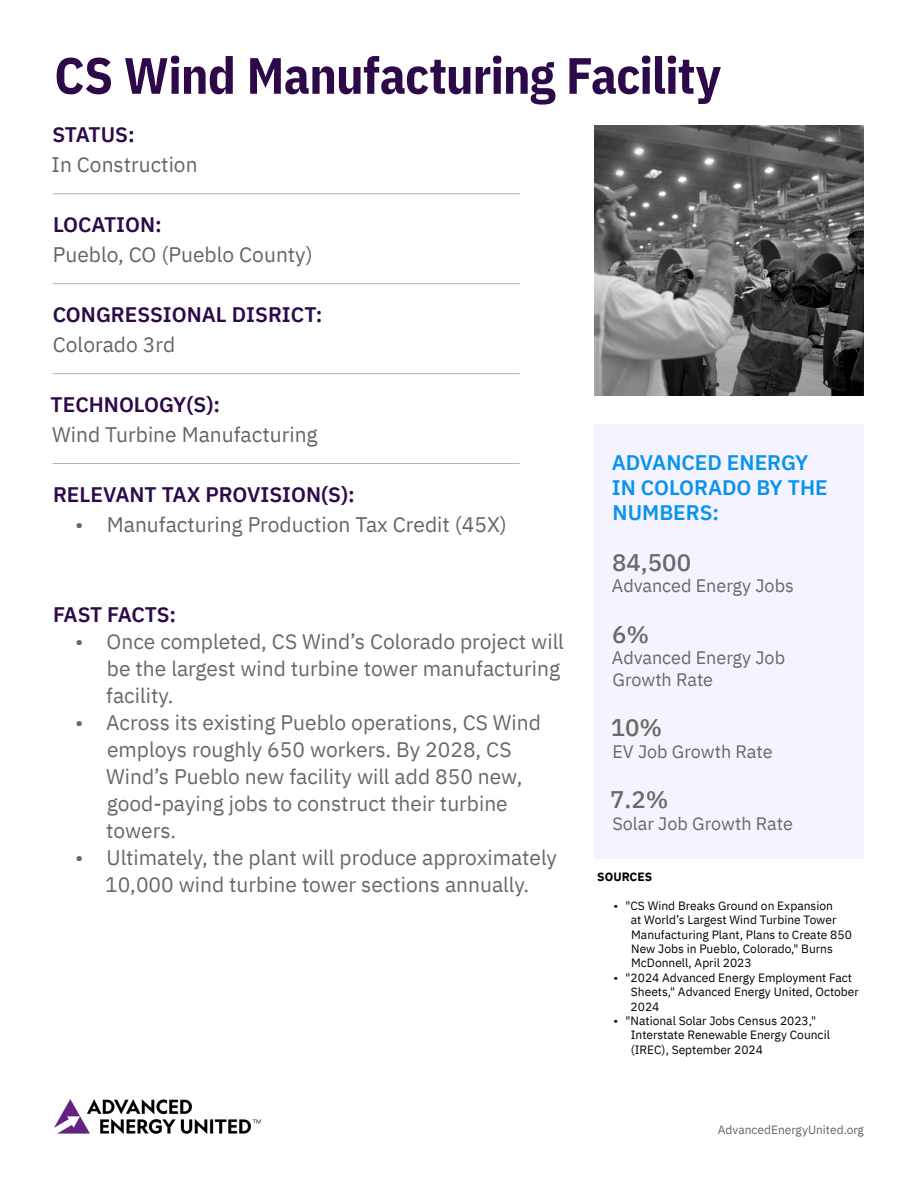
<style>
.page{position:relative;width:918px;height:1188px;background:#fff}
.page>*{position:absolute;margin:0;border:0;box-sizing:border-box;transform-origin:0 0}
.t1{font:700 51px "IBM Plex Sans Cond";letter-spacing:-.015em;color:#2e0949}
.Deck{font:500 24px "IBM Plex Sans";color:#686868}
.t2{font:21px/27px "IBM Plex Sans";color:#686868}
.Deck-2{font:21px "IBM Plex Sans";color:#666466}
.Deck-3{font:600 21px "IBM Plex Sans";color:#2e0949}
.Deck-4{font:600 21px/25.2px "IBM Plex Sans";color:#0893ed}
.Deck-5{font:600 21px "IBM Plex Sans";letter-spacing:-.02em;color:#2e0949}
.Deck-6{font:18px/21.6px "IBM Plex Sans";color:#686868}
.t3{font:12px/14.4px "IBM Plex Sans";color:#000}
.t4{font:12px "IBM Plex Sans";color:#666466}
.Deck-7{font:700 12px "IBM Plex Sans";color:#000}
</style>
<div class="page">
<img style="left:54px;top:1100px;width:207px;height:34px">
<img style="left:594px;top:125px;width:270px;height:270px">
<div style="left:594px;top:424px;width:270px;height:435px;background:#f4f3ff"></div>
<hr style="left:53px;top:463px;width:467px;height:1px;background:#b4b4b5">
<hr style="left:53px;top:373px;width:467px;height:1px;background:#b4b4b5">
<hr style="left:53px;top:283px;width:467px;height:1px;background:#b4b4b5">
<hr style="left:53px;top:194px;width:467px;height:1px;background:#b4b4b5">
<p class="t1" style="left:54px;top:35px;width:668px">CS Wind Manufacturing Facility</p>
<p class="Deck-3" style="left:53px;top:118px;width:84px">STATUS:</p>
<p class="Deck-2" style="left:52px;top:148px;width:147px">In Construction</p>
<p class="Deck-3" style="left:53px;top:208px;width:110px">LOCATION:</p>
<p class="Deck-2" style="left:53px;top:238px;width:262px">Pueblo, CO (Pueblo County)</p>
<p class="Deck-3" style="left:53px;top:298px;width:271px">CONGRESSIONAL DISRICT:</p>
<p class="Deck-2" style="left:53px;top:328px;width:124px">Colorado 3rd</p>
<p class="Deck-3" style="left:51px;top:388px;width:171px">TECHNOLOGY(S):</p>
<p class="Deck-2" style="left:52px;top:418px;width:267px">Wind Turbine Manufacturing</p>
<p class="Deck-3" style="left:53px;top:478px;width:303px">RELEVANT TAX PROVISION(S):</p>
<p class="Deck-2" style="left:75px;top:508px;width:433px">• Manufacturing Production Tax Credit (45X)</p>
<p class="Deck-5" style="left:53px;top:598px;width:125px">FAST FACTS:</p>
<p class="t2" style="left:106px;top:626px;width:459px;text-indent:-31px">• Once completed, CS Wind’s Colorado project will be the largest wind turbine tower manufacturing facility.</p>
<p class="t2" style="left:106px;top:707px;width:436px;text-indent:-31px">• Across its existing Pueblo operations, CS Wind employs roughly 650 workers. By 2028, CS Wind’s Pueblo new facility will add 850 new, good-paying jobs to construct their turbine towers.</p>
<p class="t2" style="left:75px;top:842px;width:484px;text-align:center">• Ultimately, the plant will produce approximately<br>10,000 wind turbine tower sections annually.</p>
<p class="Deck-4" style="left:612px;top:448px;width:217px">ADVANCED ENERGY<br>IN COLORADO BY THE<br>NUMBERS:</p>
<p class="Deck" style="left:612px;top:544px;width:80px">84,500</p>
<p class="Deck-6" style="left:612px;top:574px;width:184px">Advanced Energy Jobs</p>
<p class="Deck" style="left:612px;top:616px;width:39px">6%</p>
<p class="Deck-6" style="left:612px;top:646px;width:175px">Advanced Energy Job<br>Growth Rate</p>
<p class="Deck" style="left:611px;top:709px;width:53px">10%</p>
<p class="Deck-6" style="left:612px;top:739px;width:162px">EV Job Growth Rate</p>
<p class="Deck" style="left:610px;top:781px;width:60px">7.2%</p>
<p class="Deck-6" style="left:612px;top:811px;width:182px">Solar Job Growth Rate</p>
<p class="Deck-7" style="left:597px;top:867px;width:56px">SOURCES</p>
<p class="t3" style="left:631px;top:897px;width:223px;text-indent:-17px">• "CS Wind Breaks Ground on Expansion<br>at World’s Largest Wind Turbine Tower Manufacturing Plant, Plans to Create 850<br>New Jobs in Pueblo, Colorado," Burns McDonnell, April 2023</p>
<p class="t3" style="left:631px;top:969px;width:230px;text-indent:-17px">• "2024 Advanced Energy Employment Fact<br>Sheets," Advanced Energy United, October<br>2024</p>
<p class="t3" style="left:631px;top:1012px;width:201px;text-indent:-17px">• "National Solar Jobs Census 2023,"<br>Interstate Renewable Energy Council (IREC), September 2024</p>
<p class="t4" style="left:718px;top:1121px;width:148px">AdvancedEnergyUnited.org</p>
</div>
